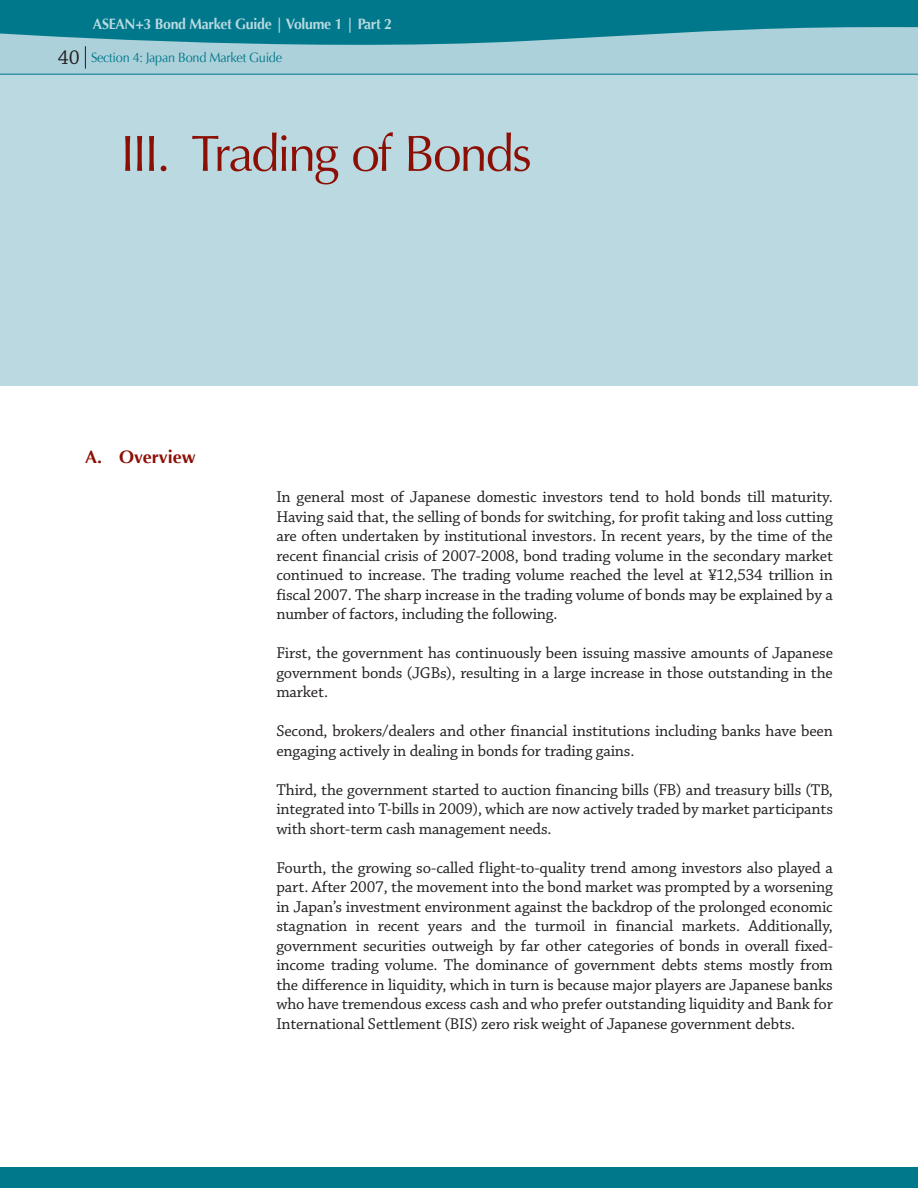
<style>
.page{position:relative;width:918px;height:1188px;background:#fff}
.page>*{position:absolute;margin:0;border:0;box-sizing:border-box;transform-origin:0 0}
.t1{font:51px "Optima";letter-spacing:-.045em;color:#8c0f05}
.t2{font:700 18px "Optima";color:#8c0f05}
.t3{font:16.5px/19.5px "Chaparral Pro";letter-spacing:-.01em;color:#231f20;text-align:justify}
.t4{font:700 15px "Optima";letter-spacing:-.02em;color:#bad9e0;scale:.94 1}
.t5{font:13.5px "Optima";letter-spacing:-.02em;color:#00788b;scale:.94 1}
.s1{font-family:"Chaparral Pro";font-size:21px;color:#231f20}
</style>
<div class="page">
<div style="left:0;top:0;width:918px;height:386px;background:#bad9e0"></div>
<svg style="left:0;top:54px;width:918px;height:21px;fill:#acd1da"></svg>
<svg style="left:0;top:0;width:918px;height:54px;fill:#00788b"></svg>
<div style="left:0;top:1167px;width:918px;height:21px;background:#00788b"></div>
<svg style="left:85px;top:46px;width:1px;height:23px"></svg>
<p class="t4" style="left:93px;top:15px;width:320px">ASEAN+3 Bond Market Guide | Volume 1 | Part 2</p>
<p class="t5" style="left:58px;top:49px;width:240px"><span class="s1">40</span> Section 4: Japan Bond Market Guide</p>
<h1 class="t1" style="left:121px;top:124px;width:413px">III. Trading of Bonds</h1>
<p class="t2" style="left:85px;top:447px;width:112px">A. Overview</p>
<p class="t3" style="left:276px;top:488px;width:558px">In general most of Japanese domestic investors tend to hold bonds till maturity.<br>Having said that, the selling of bonds for switching, for profit taking and loss cutting are often undertaken by institutional investors. In recent years, by the time of the recent financial crisis of 2007-2008, bond trading volume in the secondary market continued to increase. The trading volume reached the level at ¥12,534 trillion in fiscal 2007. The sharp increase in the trading volume of bonds may be explained by a number of factors, including the following.</p>
<p class="t3" style="left:276px;top:644px;width:558px">First, the government has continuously been issuing massive amounts of Japanese government bonds (JGBs), resulting in a large increase in those outstanding in the market.</p>
<p class="t3" style="left:276px;top:722px;width:558px">Second, brokers/dealers and other financial institutions including banks have been engaging actively in dealing in bonds for trading gains.</p>
<p class="t3" style="left:276px;top:781px;width:558px">Third, the government started to auction financing bills (FB) and treasury bills (TB, integrated into T-bills in 2009), which are now actively traded by market participants with short-term cash management needs.</p>
<p class="t3" style="left:276px;top:859px;width:558px">Fourth, the growing so-called flight-to-quality trend among investors also played a part. After 2007, the movement into the bond market was prompted by a worsening in Japan’s investment environment against the backdrop of the prolonged economic stagnation in recent years and the turmoil in financial markets. Additionally, government securities outweigh by far other categories of bonds in overall fixed&shy;income trading volume. The dominance of government debts stems mostly from the difference in liquidity, which in turn is because major players are Japanese banks who have tremendous excess cash and who prefer outstanding liquidity and Bank for International Settlement (BIS) zero risk weight of Japanese government debts.</p>
</div>
